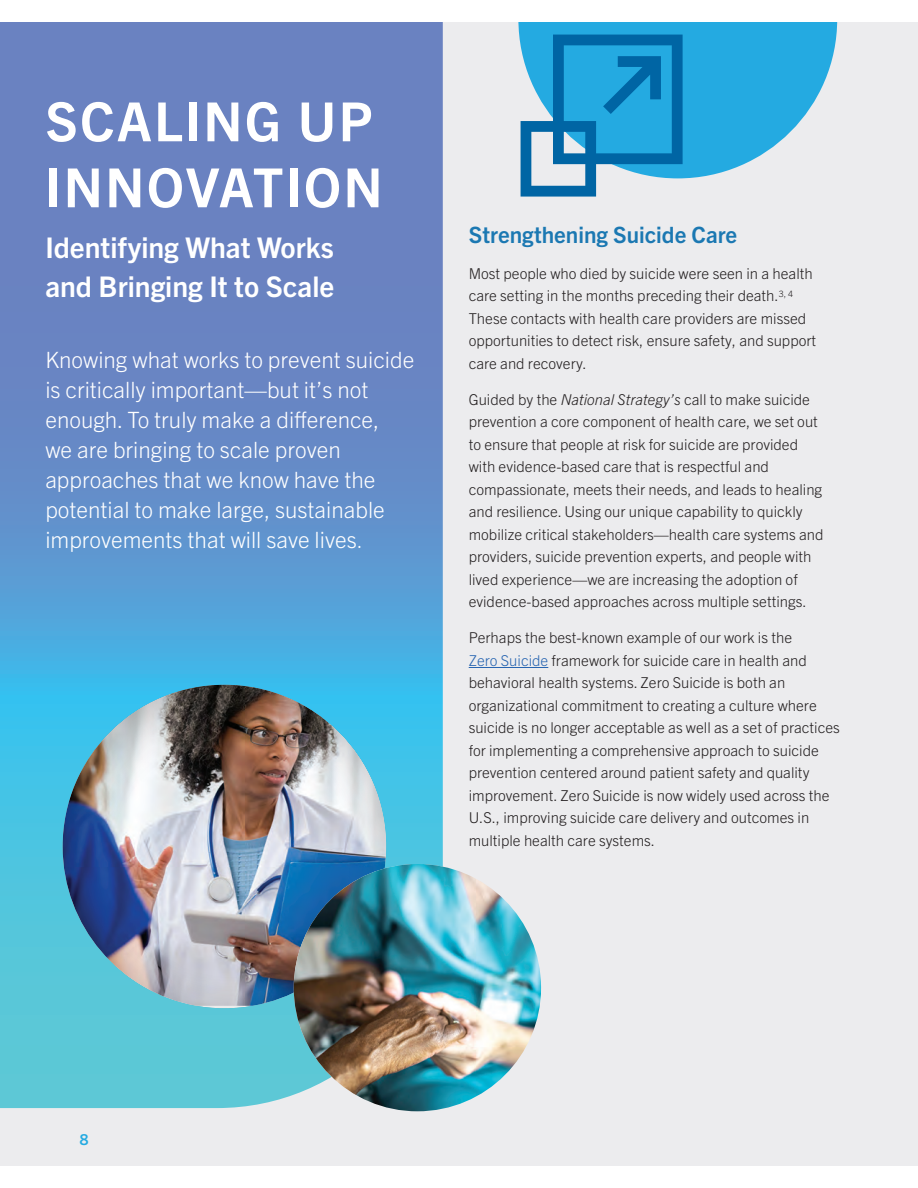
<style>
.page{position:relative;width:918px;height:1188px;background:#fff}
.page>*{position:absolute;margin:0;border:0;box-sizing:border-box;transform-origin:0 0}
.t1{font:700 54px/66px "Trade Gothic Next LT Pro";letter-spacing:.04em;color:#fff}
.t2{font:700 28.5px/39px "Trade Gothic Next LT Pro";color:#fff}
.t3{font:300 22.5px/30px "Trade Gothic Next LT Pro";color:#fff}
.t4{font:700 22.5px "Trade Gothic Next LT Pro";color:#1b78b2}
.t5{font:300 15px/22.5px "Trade Gothic Next LT Pro";color:#231f20}
.t6{font:700 15px "Trade Gothic Next LT Pro";color:#24aae1}
.s1{font-family:"Calibri"}
.s2{font-style:italic}
.s3{color:#2865b1}
</style>
<div class="page">
<div style="left:0;top:0;width:918px;height:1185px;background:#ececee"></div>
<svg style="left:0;top:22px;width:443px;height:1086px;background:#6096cc"></svg>
<svg style="left:518px;top:22px;width:319px;height:156px;fill:#24aae1"></svg>
<hr style="left:469px;top:667px;width:79px;height:1px;background:#2865b1">
<svg style="left:521px;top:35px;width:162px;height:162px"></svg>
<div style="left:61px;top:683px;width:327px;height:327px;background:#231f20;opacity:.3"></div>
<div style="left:0;top:1166px;width:918px;height:22px;background:#fff"></div>
<div style="left:0;top:0;width:918px;height:22px;background:#fff"></div>
<img style="left:294px;top:864px;width:247px;height:247px;border-radius:124px">
<h1 class="t1" style="left:45px;top:85px;width:339px">SCALING UP<br>INNOVATION</h1>
<h2 class="t2" style="left:45px;top:227px;width:290px">Identifying What Works and Bringing It to Scale</h2>
<p class="t3" style="left:45px;top:343px;width:371px">Knowing what works to prevent suicide is critically important—but it’s not enough. To truly make a difference,<br>we are bringing to scale proven approaches that we know have the potential to make large, sustainable improvements that will save lives<span class="s1">.</span></p>
<h3 class="t4" style="left:469px;top:219px;width:270px">Strengthening Suicide Care</h3>
<p class="t5" style="left:469px;top:261px;width:349px">Most people who died by suicide were seen in a health care setting in the months preceding their death.<sup>3,</sup> <sup>4<br></sup>These contacts with health care providers are missed opportunities to detect risk, ensure safety, and support care and recovery.</p>
<p class="t5" style="left:469px;top:387px;width:356px">Guided by the <span class="s2">National Strategy’s</span> call to make suicide prevention a core component of health care, we set out to ensure that people at risk for suicide are provided with evidence-based care that is respectful and compassionate, meets their needs, and leads to healing and resilience. Using our unique capability to quickly mobilize critical stakeholders—health care systems and providers, suicide prevention experts, and people with lived experience—we are increasing the adoption of evidence-based approaches across multiple settings.</p>
<p class="t5" style="left:469px;top:626px;width:373px">Perhaps the best-known example of our work is the<br><span class="s3">Zero Suicide</span> framework for suicide care in health and behavioral health systems. Zero Suicide is both an organizational commitment to creating a culture where suicide is no longer acceptable as well as a set of practices for implementing a comprehensive approach to suicide prevention centered around patient safety and quality improvement. Zero Suicide is now widely used across the U.S., improving suicide care delivery and outcomes in multiple health care systems.</p>
<p class="t6" style="left:80px;top:1130px;width:10px">8</p>
</div>
